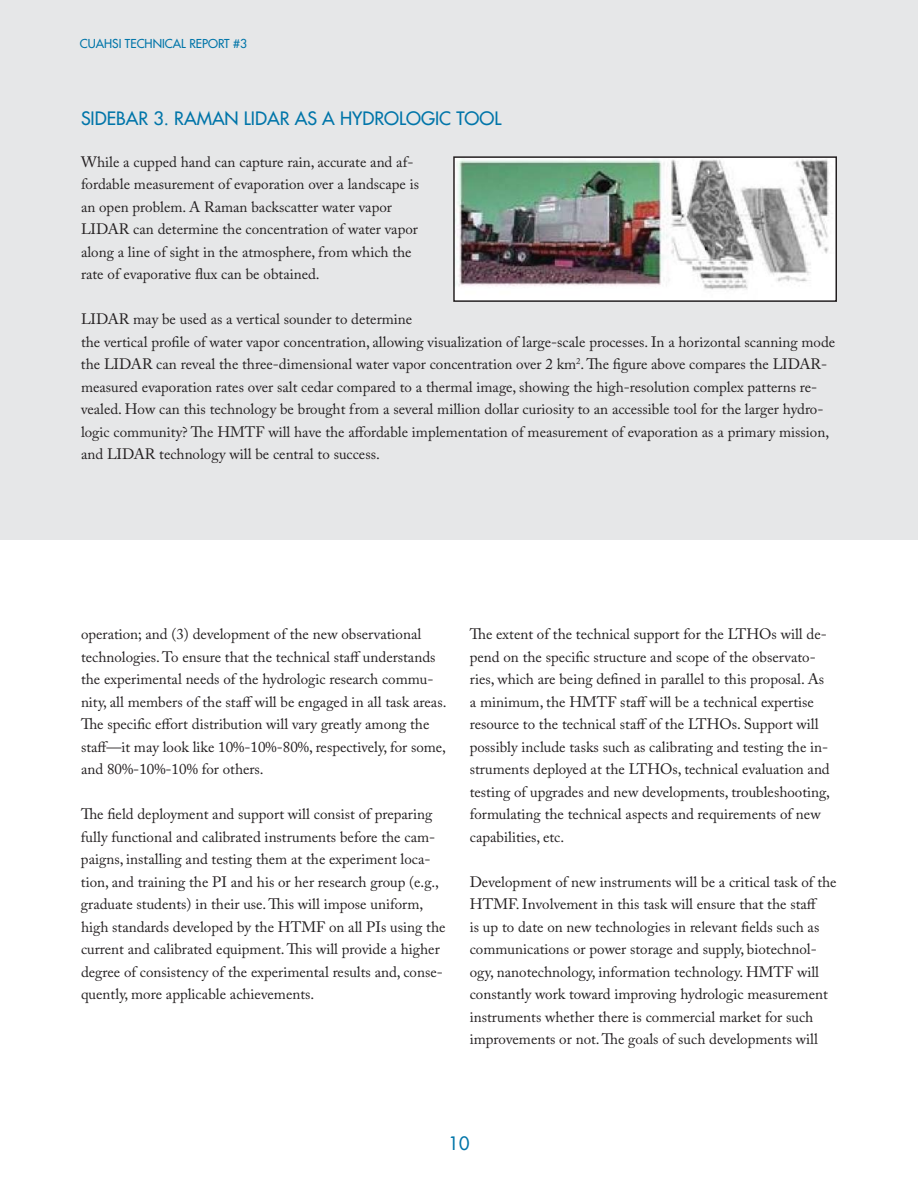
<style>
.page{position:relative;width:918px;height:1188px;background:#fff}
.page>*{position:absolute;margin:0;border:0;box-sizing:border-box;transform-origin:0 0}
.t1{font:18px "Futura";color:#0075a9}
.t2{font:15px/22.5px "Adobe Caslon Pro";color:#231f20}
.t3{font:12px "Futura";color:#0075a9}
</style>
<div class="page">
<div style="left:0;top:0;width:918px;height:540px;background:#e6e7e8"></div>
<img style="left:456px;top:159px;width:378px;height:140px">
<div style="left:453px;top:156px;width:384px;height:146px;border:2px solid #231f20"></div>
<p class="t3" style="left:80px;top:37px;width:169px">CUAHSI TECHNICAL REPORT #3</p>
<p class="t1" style="left:81px;top:109px;width:422px">SIDEBAR 3. RAMAN LIDAR AS A HYDROLOGIC TOOL</p>
<p class="t2" style="left:81px;top:152px;width:340px">While a cupped hand can capture rain, accurate and af&shy;fordable measurement of evaporation over a landscape is an open problem. A Raman backscatter water vapor LIDAR can determine the concentration of water vapor along a line of sight in the atmosphere, from which the rate of evaporative flux can be obtained.</p>
<p class="t2" style="left:81px;top:309px;width:756px">LIDAR may be used as a vertical sounder to determine<br>the vertical profile of water vapor concentration, allowing visualization of large-scale processes. In a horizontal scanning mode the LIDAR can reveal the three-dimensional water vapor concentration over 2 km<sup>2</sup>. The figure above compares the LIDAR&shy;measured evaporation rates over salt cedar compared to a thermal image, showing the high-resolution complex patterns re&shy;vealed. How can this technology be brought from a several million dollar curiosity to an accessible tool for the larger hydro&shy;logic community? The HMTF will have the affordable implementation of measurement of evaporation as a primary mission, and LIDAR technology will be central to success.</p>
<p class="t2" style="left:81px;top:624px;width:367px">operation; and (3) development of the new observational technologies. To ensure that the technical staff understands the experimental needs of the hydrologic research commu&shy;nity, all members of the staff will be engaged in all task areas.<br>The specific effort distribution will vary greatly among the staff—it may look like 10%-10%-80%, respectively, for some, and 80%-10%-10% for others.</p>
<p class="t2" style="left:81px;top:804px;width:366px">The field deployment and support will consist of preparing fully functional and calibrated instruments before the cam&shy;paigns, installing and testing them at the experiment loca&shy;tion, and training the PI and his or her research group (e.g., graduate students) in their use. This will impose uniform, high standards developed by the HTMF on all PIs using the current and calibrated equipment. This will provide a higher degree of consistency of the experimental results and, conse&shy;quently, more applicable achievements.</p>
<p class="t2" style="left:470px;top:624px;width:362px">The extent of the technical support for the LTHOs will de&shy;pend on the specific structure and scope of the observato&shy;ries, which are being defined in parallel to this proposal. As a minimum, the HMTF staff will be a technical expertise resource to the technical staff of the LTHOs. Support will possibly include tasks such as calibrating and testing the in&shy;struments deployed at the LTHOs, technical evaluation and testing of upgrades and new developments, troubleshooting, formulating the technical aspects and requirements of new capabilities, etc.</p>
<p class="t2" style="left:470px;top:872px;width:368px">Development of new instruments will be a critical task of the HTMF. Involvement in this task will ensure that the staff<br>is up to date on new technologies in relevant fields such as communications or power storage and supply, biotechnol&shy;ogy, nanotechnology, information technology. HMTF will constantly work toward improving hydrologic measurement instruments whether there is commercial market for such improvements or not. The goals of such developments will</p>
<p class="t1" style="left:449px;top:1135px;width:22px">10</p>
</div>
